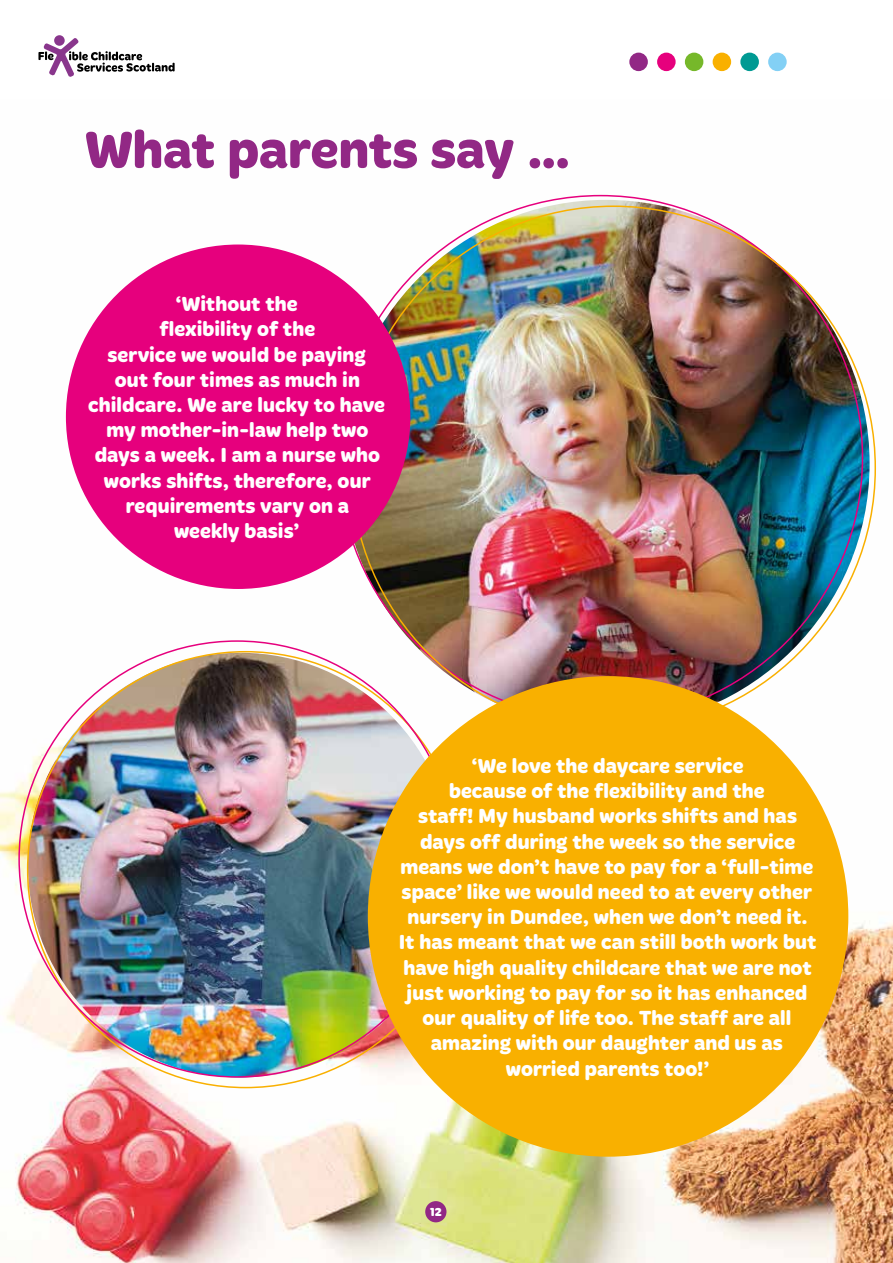
<style>
.page{position:relative;width:893px;height:1263px;background:#fff}
.page>*{position:absolute;margin:0;border:0;box-sizing:border-box;transform-origin:0 0}
.t1{font:700 54px "Merge";letter-spacing:-.005em;color:#922885}
.t2{font:700 21px/25.2px "Merge";color:#fff;text-align:center}
.t3{font:700 12px "Merge";color:#fff}
</style>
<div class="page">
<img style="left:0;top:194px;width:893px;height:1069px">
<div style="left:425px;top:1201px;width:21px;height:21px;background:#922885;border-radius:50%"></div>
<div style="left:629px;top:53px;width:19px;height:18px;background:#922885;border-radius:50%"></div>
<div style="left:657px;top:53px;width:19px;height:18px;background:#e6007d;border-radius:50%"></div>
<div style="left:685px;top:53px;width:18px;height:18px;background:#76b82a;border-radius:50%"></div>
<div style="left:713px;top:53px;width:18px;height:18px;background:#f9b000;border-radius:50%"></div>
<div style="left:740px;top:53px;width:19px;height:18px;background:#009a93;border-radius:50%"></div>
<div style="left:768px;top:53px;width:19px;height:18px;background:#83d0f5;border-radius:50%"></div>
<svg style="left:54px;top:35px;width:11px;height:11px"></svg>
<svg style="left:38px;top:38px;width:137px;height:39px"></svg>
<img style="left:342px;top:200px;width:528px;height:527px;border-radius:264px">
<img style="left:28px;top:653px;width:425px;height:424px;border-radius:212px">
<div style="left:66px;top:244px;width:344px;height:345px;background:#e6007d;border-radius:50%"></div>
<div style="left:368px;top:676px;width:480px;height:481px;background:#f9b000;border-radius:50%"></div>
<h1 class="t1" style="left:85px;top:119px;width:487px">What parents say …</h1>
<p class="t2" style="left:88px;top:293px;width:298px">‘Without the<br>flexibility of the<br>service we would be paying<br>out four times as much in childcare. We are lucky to have my mother-in-law help two days a week. I am a nurse who works shifts, therefore, our requirements vary on a<br>weekly basis’</p>
<p class="t2" style="left:399px;top:754px;width:419px">‘We love the daycare service<br>because of the flexibility and the<br>staff! My husband works shifts and has days off during the week so the service means we don’t have to pay for a ‘full-time space’ like we would need to at every other nursery in Dundee, when we don’t need it.<br>It has meant that we can still both work but have high quality childcare that we are not just working to pay for so it has enhanced our quality of life too. The staff are all amazing with our daughter and us as worried parents too!’</p>
<p class="t3" style="left:430px;top:1205px;width:14px">12</p>
</div>
